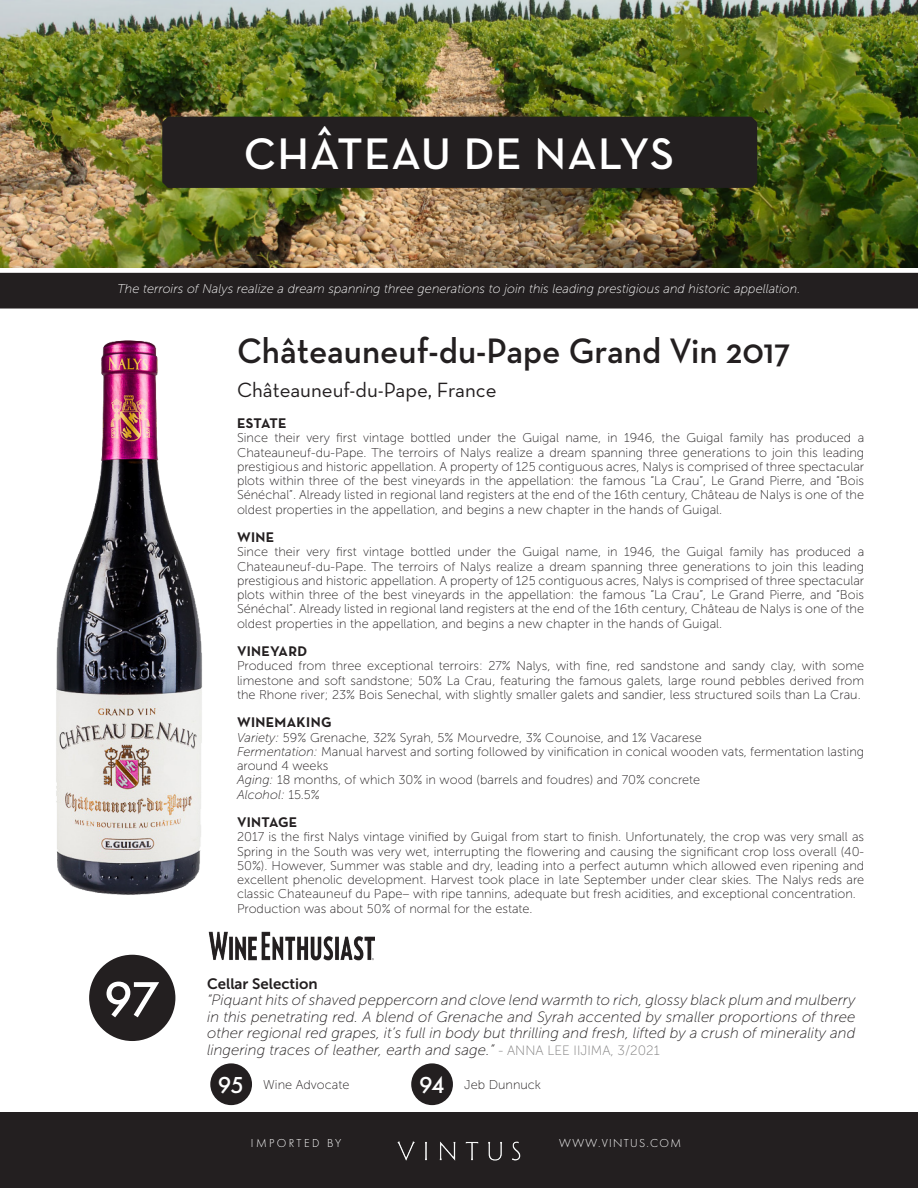
<style>
.page{position:relative;width:918px;height:1188px;background:#fff}
.page>*{position:absolute;margin:0;border:0;box-sizing:border-box;transform-origin:0 0}
.t1{font:500 51px "Futura PT";color:#fff}
.t2{font:600 45px "Neutraface Text";letter-spacing:.025em;color:#fff}
.t3{font:600 36px "Neutraface Text";color:#231f20}
.t4{font:500 24px "Futura PT";color:#fff}
.t5{font:21px "Neutraface Text";color:#231f20}
.t6{font:italic 15px/16.5px "Museo Sans 100";color:#231f20;text-align:justify}
.t7{font:15px "Museo Sans 700";color:#231f20}
.t8{font:700 14.25px "Neutraface Text";letter-spacing:.025em;color:#231f20}
.t9{font:12.75px/14.2px "Museo Sans 100";color:#231f20;text-align:justify}
.t10{font:italic 12.75px "Museo Sans 100";color:#fff}
.t11{font:italic 12.75px "Museo Sans 100";color:#231f20}
.t12{font:300 12px "Futura PT";letter-spacing:.11em;color:#fff}
.t13{font:300 12px "Futura PT";letter-spacing:.2em;color:#fff}
.s1{font-style:italic}
.s2{font-style:normal}
.s3{font-style:normal;font-size:13.5px;color:#7f7e7e}
</style>
<div class="page">
<div style="left:89px;top:955px;width:86px;height:86px;background:#231f20;border-radius:50%"></div>
<div style="left:210px;top:1063px;width:42px;height:42px;background:#231f20;border-radius:50%"></div>
<div style="left:411px;top:1063px;width:42px;height:42px;background:#231f20;border-radius:50%"></div>
<img style="left:208px;top:931px;width:167px;height:30px">
<img style="left:56px;top:340px;width:146px;height:555px">
<img style="left:0;top:0;width:918px;height:267px">
<div style="left:1px;top:274px;width:916px;height:34px;background:#231f20"></div>
<div style="left:0;top:273px;width:918px;height:36px;border:2px solid #231f20"></div>
<div style="left:162px;top:117px;width:595px;height:71px;background:#231f20"></div>
<div style="left:0;top:1112px;width:918px;height:76px;background:#231f20"></div>
<img style="left:393px;top:1135px;width:132px;height:30px">
<p class="t2" style="left:244px;top:126px;width:432px">CHÂTEAU DE NALYS</p>
<p class="t10" style="left:118px;top:282px;width:684px">The terroirs of Nalys realize a dream spanning three generations to join this leading prestigious and historic appellation.</p>
<p class="t3" style="left:237px;top:328px;width:555px">Châteauneuf-du-Pape Grand Vin 2017</p>
<p class="t5" style="left:237px;top:376px;width:261px">Châteauneuf-du-Pape, France</p>
<p class="t8" style="left:237px;top:414px;width:51px">ESTATE</p>
<p class="t9" style="left:237px;top:431px;width:629px">Since their very first vintage bottled under the Guigal name, in 1946, the Guigal family has produced a Chateauneuf-du-Pape. The terroirs of Nalys realize a dream spanning three generations to join this leading prestigious and historic appellation. A property of 125 contiguous acres, Nalys is comprised of three spectacular plots within three of the best vineyards in the appellation: the famous “La Crau”, Le Grand Pierre, and “Bois Sénéchal”. Already listed in regional land registers at the end of the 16th century, Château de Nalys is one of the oldest properties in the appellation, and begins a new chapter in the hands of Guigal.</p>
<p class="t8" style="left:237px;top:528px;width:39px">WINE</p>
<p class="t9" style="left:237px;top:545px;width:629px">Since their very first vintage bottled under the Guigal name, in 1946, the Guigal family has produced a Chateauneuf-du-Pape. The terroirs of Nalys realize a dream spanning three generations to join this leading prestigious and historic appellation. A property of 125 contiguous acres, Nalys is comprised of three spectacular plots within three of the best vineyards in the appellation: the famous “La Crau”, Le Grand Pierre, and “Bois Sénéchal”. Already listed in regional land registers at the end of the 16th century, Château de Nalys is one of the oldest properties in the appellation, and begins a new chapter in the hands of Guigal.</p>
<p class="t8" style="left:237px;top:642px;width:72px">VINEYARD</p>
<p class="t9" style="left:237px;top:659px;width:629px">Produced from three exceptional terroirs: 27% Nalys, with fine, red sandstone and sandy clay, with some limestone and soft sandstone; 50% La Crau, featuring the famous galets, large round pebbles derived from the Rhone river; 23% Bois Senechal, with slightly smaller galets and sandier, less structured soils than La Crau.</p>
<p class="t8" style="left:237px;top:713px;width:96px">WINEMAKING</p>
<p class="t9" style="left:237px;top:730px;width:466px"><span class="s1">Variety:</span> 59% Grenache, 32% Syrah, 5% Mourvedre, 3% Counoise, and 1% Vacarese</p>
<p class="t9" style="left:237px;top:744px;width:629px"><span class="s1">Fermentation:</span> Manual harvest and sorting followed by vinification in conical wooden vats, fermentation lasting</p>
<p class="t9" style="left:237px;top:759px;width:93px">around 4 weeks</p>
<p class="t9" style="left:237px;top:773px;width:465px"><span class="s1">Aging:</span> 18 months, of which 30% in wood (barrels and foudres) and 70% concrete</p>
<p class="t11" style="left:237px;top:787px;width:84px">Alcohol: <span class="s2">15.5%</span></p>
<p class="t8" style="left:237px;top:813px;width:62px">VINTAGE</p>
<p class="t9" style="left:237px;top:830px;width:629px">2017 is the first Nalys vintage vinified by Guigal from start to finish. Unfortunately, the crop was very small as Spring in the South was very wet, interrupting the flowering and causing the significant crop loss overall (40- 50%). However, Summer was stable and dry, leading into a perfect autumn which allowed even ripening and excellent phenolic development. Harvest took place in late September under clear skies. The Nalys reds are classic Chateauneuf du Pape– with ripe tannins, adequate but fresh acidities, and exceptional concentration.</p>
<p class="t9" style="left:237px;top:901px;width:297px">Production was about 50% of normal for the estate.</p>
<p class="t1" style="left:104px;top:968px;width:58px">97</p>
<p class="t7" style="left:207px;top:975px;width:112px">Cellar Selection</p>
<p class="t6" style="left:207px;top:992px;width:650px">“Piquant hits of shaved peppercorn and clove lend warmth to rich, glossy black plum and mulberry in this penetrating red. A blend of Grenache and Syrah accented by smaller proportions of three other regional red grapes, it’s full in body but thrilling and fresh, lifted by a crush of minerality and lingering traces of leather, earth and sage.” <span class="s3">- ANNA LEE IIJIMA, 3/2021</span></p>
<p class="t4" style="left:218px;top:1070px;width:28px">95</p>
<p class="t9" style="left:263px;top:1077px;width:88px">Wine Advocate</p>
<p class="t4" style="left:419px;top:1070px;width:27px">94</p>
<p class="t9" style="left:464px;top:1077px;width:78px">Jeb Dunnuck</p>
<p class="t13" style="left:251px;top:1137px;width:92px">IMPORTED BY</p>
<p class="t12" style="left:559px;top:1137px;width:123px">WWW.VINTUS.COM</p>
</div>
